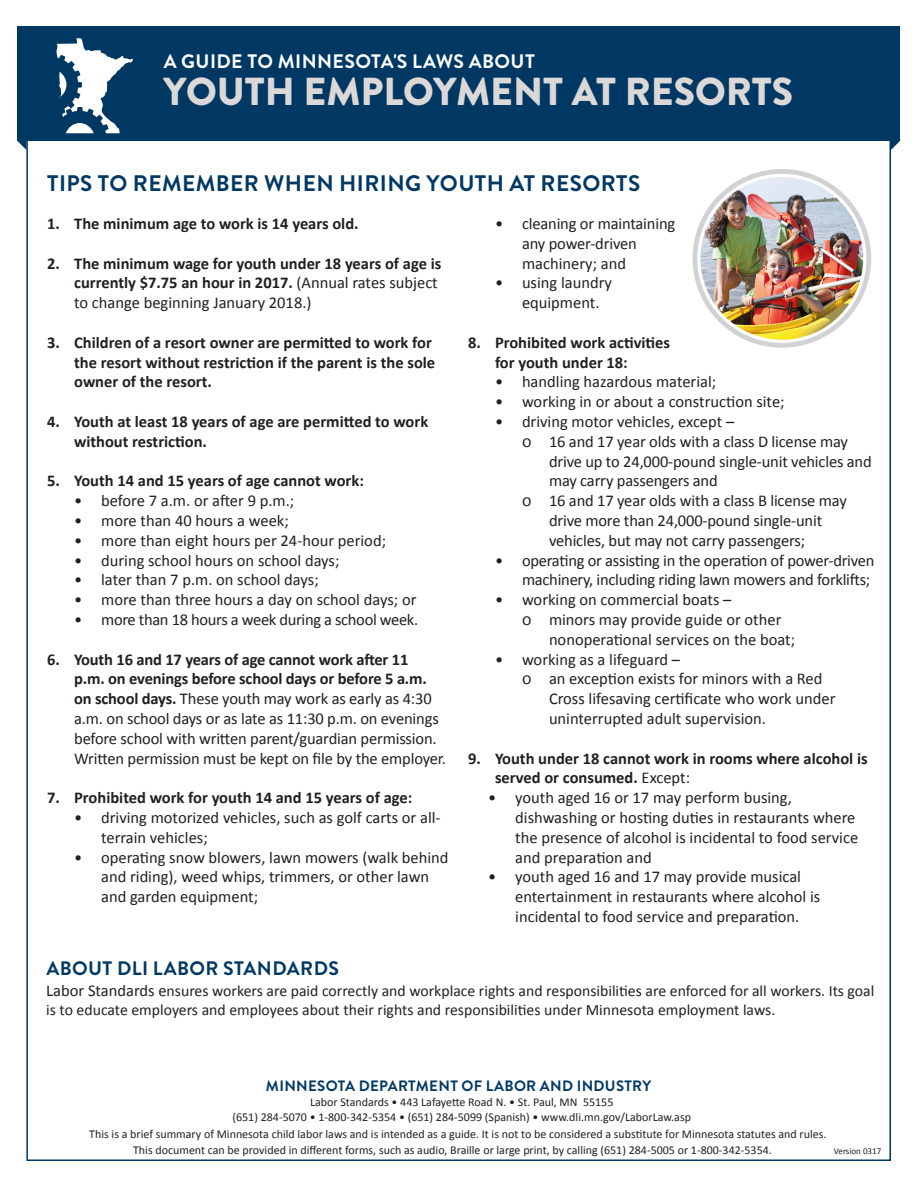
<style>
.page{position:relative;width:918px;height:1188px;background:#fff}
.page>*{position:absolute;margin:0;border:0;box-sizing:border-box;transform-origin:0 0}
.Headline{font:900 39px "Brandon Grotesque";color:#dcd8d7}
.Subhead_1{font:700 22.5px "Brandon Grotesque";letter-spacing:.02em;color:#003864}
.Subhead_2{font:700 19.5px "Brandon Grotesque";letter-spacing:.02em;color:#fff}
.Subhead_1-2{font:700 19.5px "Brandon Grotesque";letter-spacing:.02em;color:#003864}
.t1{font:16.5px/19.8px "Calibri";color:#231f20}
.t2{font:700 16.5px/19.8px "Calibri";color:#231f20}
.t3{font:16.5px "Calibri";letter-spacing:-.02em;color:#231f20}
.Body_text{font:15.75px/18.9px "Calibri";color:#231f20}
.Subhead_2-2{font:700 15px "Brandon Grotesque";letter-spacing:.02em;color:#003864}
.Body_text-2{font:12px "Calibri";color:#231f20}
.Body_text-3{font:9px "Calibri";color:#231f20}
.s1{font-weight:400}
.s2{font-weight:700}
.s3{font-size:16.5px}
</style>
<div class="page">
<div style="left:17px;top:27px;width:883px;height:114px;background:#003864"></div>
<svg style="left:57px;top:38px;width:76px;height:95px"></svg>
<svg style="left:891px;top:141px;width:9px;height:9px"></svg>
<svg style="left:17px;top:141px;width:9px;height:9px"></svg>
<svg style="left:693px;top:169px;width:178px;height:179px"></svg>
<img style="left:699px;top:175px;width:166px;height:165px">
<p class="Subhead_2" style="left:164px;top:47px;width:373px">A GUIDE TO MINNESOTA'S LAWS ABOUT</p>
<p class="Headline" style="left:164px;top:64px;width:631px">YOUTH EMPLOYMENT AT RESORTS</p>
<p class="Subhead_1" style="left:47px;top:167px;width:594px">TIPS TO REMEMBER WHEN HIRING YOUTH AT RESORTS</p>
<p class="t2" style="left:47px;top:214px;width:313px">1. The minimum age to work is 14 years old.</p>
<p class="t2" style="left:74px;top:253px;width:369px;text-indent:-27px">2. The minimum wage for youth under 18 years of age is currently $7.75 an hour in 2017. <span class="s1">(Annual rates subject to change beginning January 2018.)</span></p>
<p class="t2" style="left:74px;top:332px;width:363px;text-indent:-27px">3. Children of a resort owner are permitted to work for the resort without restriction if the parent is the sole owner of the resort.</p>
<p class="t2" style="left:74px;top:412px;width:356px;text-indent:-27px">4. Youth at least 18 years of age are permitted to work without restriction.</p>
<p class="t2" style="left:47px;top:471px;width:318px">5. Youth 14 and 15 years of age cannot work:</p>
<p class="t1" style="left:74px;top:491px;width:222px">• before 7 a.m. or after 9 p.m.;</p>
<p class="t1" style="left:74px;top:511px;width:216px">• more than 40 hours a week;</p>
<p class="t1" style="left:74px;top:530px;width:313px">• more than eight hours per 24-hour period;</p>
<p class="t1" style="left:74px;top:550px;width:267px">• during school hours on school days;</p>
<p class="t1" style="left:74px;top:570px;width:246px">• later than 7 p.m. on school days;</p>
<p class="t1" style="left:74px;top:590px;width:344px">• more than three hours a day on school days; or</p>
<p class="t3" style="left:74px;top:609px;width:346px">• more than 18 hours a week during a school week.</p>
<p class="t1" style="left:74px;top:649px;width:373px;text-indent:-27px"><span class="s2">6. Youth 16 and 17 years of age cannot work after 11<br>p.m. on evenings before school days or before 5 a.m. on school days.</span> These youth may work as early as 4:30 a.m. on school days or as late as 11:30 p.m. on evenings before school with written parent/guardian permission.<br>Written permission must be kept on file by the employer.</p>
<p class="t2" style="left:47px;top:788px;width:367px">7. Prohibited work for youth 14 and 15 years of age:</p>
<p class="t1" style="left:101px;top:808px;width:341px;text-indent:-27px">• driving motorized vehicles, such as golf carts or all&shy;terrain vehicles;</p>
<p class="t1" style="left:101px;top:847px;width:349px;text-indent:-27px">• operating snow blowers, lawn mowers (walk behind and riding), weed whips, trimmers, or other lawn and garden equipment;</p>
<p class="t1" style="left:522px;top:214px;width:155px;text-indent:-27px">• cleaning or maintaining any power-driven machinery; and</p>
<p class="t1" style="left:522px;top:273px;width:92px;text-indent:-27px">• using laundry equipment.</p>
<p class="t2" style="left:495px;top:332px;width:177px;text-indent:-27px">8. Prohibited work activities for youth under 18:</p>
<p class="t1" style="left:495px;top:372px;width:223px">• handling hazardous material;</p>
<p class="t1" style="left:495px;top:392px;width:291px">• working in or about a construction site;</p>
<p class="t1" style="left:495px;top:412px;width:241px">• driving motor vehicles, except –</p>
<p class="t1" style="left:549px;top:431px;width:324px;text-indent:-27px">κ 16 and 17 year olds with a class D license may drive up to 24,000-pound single-unit vehicles and may carry passengers and</p>
<p class="t1" style="left:549px;top:491px;width:299px;text-indent:-27px">κ 16 and 17 year olds with a class B license may drive more than 24,000-pound single-unit vehicles, but may not carry passengers;</p>
<p class="t1" style="left:495px;top:550px;width:381px;text-align:right">• operating or assisting in the operation of power-driven machinery, including riding lawn mowers and forklifts;</p>
<p class="t1" style="left:495px;top:590px;width:238px">• working on commercial boats –</p>
<p class="t1" style="left:549px;top:610px;width:248px;text-indent:-27px">κ minors may provide guide or other nonoperational services on the boat;</p>
<p class="t1" style="left:495px;top:649px;width:187px">• working as a lifeguard –</p>
<p class="t1" style="left:549px;top:669px;width:288px;text-indent:-27px">κ an exception exists for minors with a Red<br>Cross lifesaving certificate who work under uninterrupted adult supervision.</p>
<p class="t2" style="left:495px;top:748px;width:374px;text-indent:-27px">9. Youth under 18 cannot work in rooms where alcohol is served or consumed. <span class="s1">Except:</span></p>
<p class="t1" style="left:515px;top:788px;width:345px;text-indent:-27px">• youth aged 16 or 17 may perform busing, dishwashing or hosting duties in restaurants where the presence of alcohol is incidental to food service and preparation and</p>
<p class="t1" style="left:515px;top:867px;width:306px;text-indent:-27px">• youth aged 16 and 17 may provide musical entertainment in restaurants where alcohol is incidental to food service and preparation.</p>
<p class="Subhead_1-2" style="left:46px;top:955px;width:294px">ABOUT DLI LABOR STANDARDS</p>
<p class="Body_text" style="left:46px;top:982px;width:830px"><span class="s3">Labor Standards e</span>nsures workers are paid correctly and workplace rights and responsibilities are enforced for all workers. Its goal is to educate employers and employees about their rights and responsibilities under Minnesota employment laws.</p>
<p class="Subhead_2-2" style="left:266px;top:1075px;width:387px">MINNESOTA DEPARTMENT OF LABOR AND INDUSTRY</p>
<p class="Body_text-2" style="left:310px;top:1095px;width:305px">Labor Standards • 443 Lafayette Road N. • St. Paul, MN 55155</p>
<p class="Body_text-2" style="left:233px;top:1109px;width:460px">(651) 284-5070 • 1-800-342-5354 • (651) 284-5099 (Spanish) • www.dli.mn.gov/LaborLaw.asp</p>
<p class="Body_text-2" style="left:89px;top:1127px;width:739px">This is a brief summary of Minnesota child labor laws and is intended as a guide. It is not to be considered a substitute for Minnesota statutes and rules.</p>
<p class="Body_text-2" style="left:133px;top:1142px;width:640px">This document can be provided in different forms, such as audio, Braille or large print, by calling (651) 284-5005 or 1-800-342-5354.</p>
<p class="Body_text-3" style="left:834px;top:1145px;width:49px">Version 0317</p>
</div>
